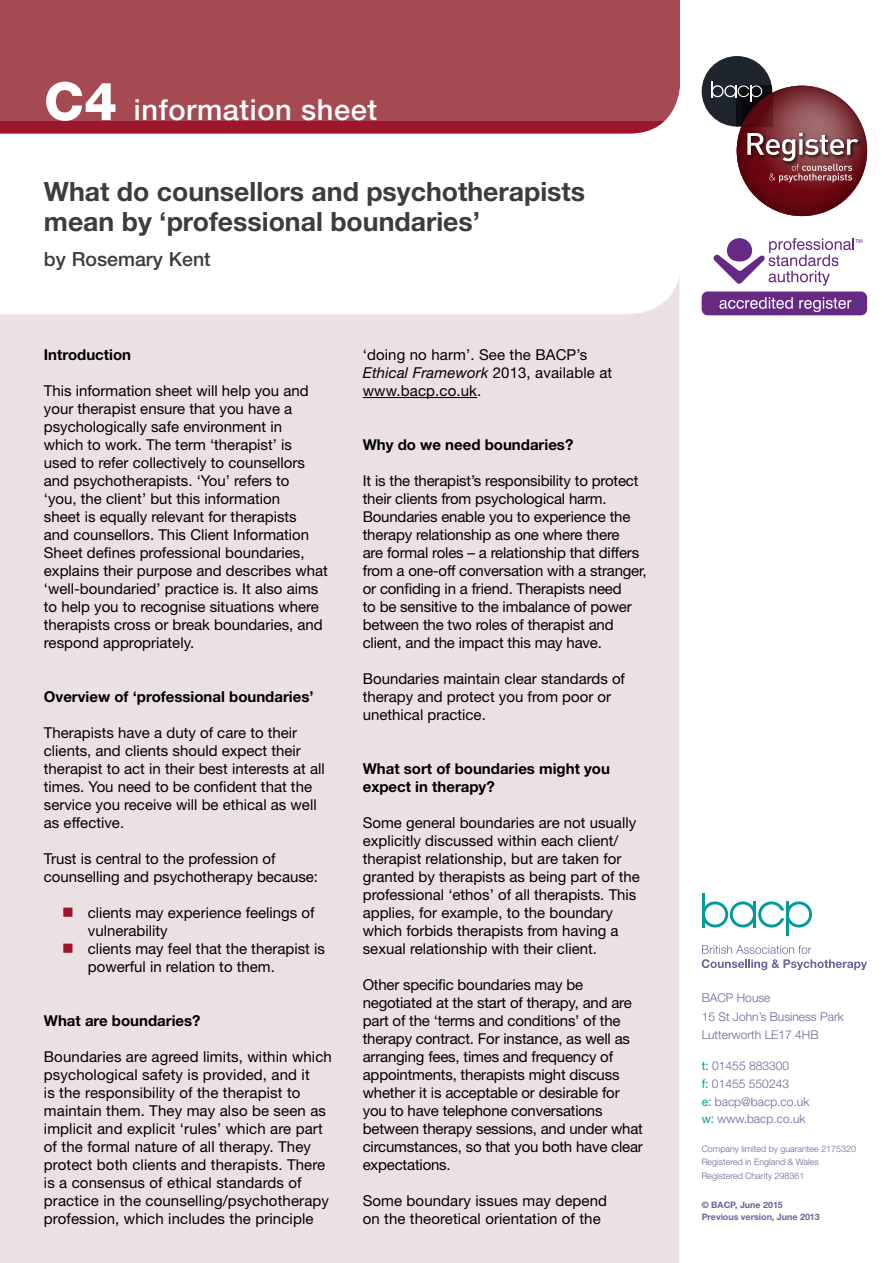
<style>
.page{position:relative;width:893px;height:1263px;background:#fff}
.page>*{position:absolute;margin:0;border:0;box-sizing:border-box;transform-origin:0 0}
.t1{font:500 29.1px "Helvetica Neue LT Std";letter-spacing:.02em;color:#fff}
.t2{font:700 26.7px/30px "Helvetica Neue LT Std";color:#3c3c3b}
.t3{font:500 19.5px "Helvetica Neue LT Std";color:#3c3c3b}
.t4{font:15px/18px "Helvetica Neue LT Std";color:#000}
.t5{font:700 15px/18px "Helvetica Neue LT Std";color:#000}
.t6{font:300 12px/17.7px "Helvetica Neue LT Std";color:#6c639a}
.t7{font:300 8.85px/13.2px "Helvetica Neue LT Std";color:#6c639a}
.t8{font:700 8.85px/12.9px "Helvetica Neue LT Std";color:#6c639a}
.t9{font:5.7px "Myriad Pro";color:#652a84}
.s1{font-weight:800;font-size:52.8px}
.s2{color:#9d162e}
.s3{font-style:italic}
.s4{font-weight:400;color:#009a9d}
</style>
<div class="page">
<svg style="left:702px;top:945px;width:165px;height:25px"></svg>
<hr style="left:786px;top:901px;width:3px;height:35px;background:#009a9d">
<hr style="left:702px;top:893px;width:3px;height:34px;background:#009a9d">
<svg style="left:705px;top:901px;width:107px;height:26px"></svg>
<div style="left:0;top:314px;width:679px;height:949px;background:#ece1e2"></div>
<hr style="left:363px;top:397px;width:114px;height:1px;background:#000">
<div style="left:0;top:0;width:679px;height:120px;background:#a54a53"></div>
<svg style="left:0;top:83px;width:680px;height:231px"></svg>
<div style="left:702px;top:56px;width:70px;height:71px;background:#1e252c;border-radius:50%"></div>
<svg style="left:737px;top:86px;width:130px;height:130px"></svg>
<img style="left:744px;top:130px;width:121px;height:37px">
<svg style="left:747px;top:133px;width:111px;height:49px"></svg>
<svg style="left:712px;top:81px;width:60px;height:45px"></svg>
<svg style="left:702px;top:238px;width:165px;height:77px"></svg>
<h1 class="t1" style="left:44px;top:92px;width:335px"><span class="s1">C4</span> information sheet</h1>
<h2 class="t2" style="left:44px;top:176px;width:543px">What do counsellors and psychotherapists mean by ‘professional boundaries’</h2>
<h3 class="t3" style="left:44px;top:248px;width:168px">by Rosemary Kent</h3>
<p class="t5" style="left:44px;top:345px;width:89px">Introduction</p>
<p class="t4" style="left:44px;top:381px;width:285px">This information sheet will help you and your therapist ensure that you have a psychologically safe environment in<br>which to work. The term ‘therapist’ is used to refer collectively to counsellors and psychotherapists. ‘You’ refers to<br>‘you, the client’ but this information<br>sheet is equally relevant for therapists<br>and counsellors. This Client Information Sheet defines professional boundaries, explains their purpose and describes what ‘well-boundaried’ practice is. It also aims to help you to recognise situations where therapists cross or break boundaries, and respond appropriately.</p>
<p class="t5" style="left:44px;top:687px;width:271px">Overview of ‘professional boundaries’</p>
<p class="t4" style="left:44px;top:723px;width:282px">Therapists have a duty of care to their clients, and clients should expect their therapist to act in their best interests at all times. You need to be confident that the service you receive will be ethical as well as effective.</p>
<p class="t4" style="left:44px;top:849px;width:276px">Trust is central to the profession of counselling and psychotherapy because:</p>
<p class="t4" style="left:88px;top:903px;width:228px;text-indent:-26px"><span class="s2">■</span> clients may experience feelings of vulnerability</p>
<p class="t4" style="left:88px;top:939px;width:238px;text-indent:-26px"><span class="s2">■</span> clients may feel that the therapist is powerful in relation to them.</p>
<p class="t5" style="left:44px;top:1011px;width:158px">What are boundaries?</p>
<p class="t4" style="left:44px;top:1047px;width:290px">Boundaries are agreed limits, within which psychological safety is provided, and it<br>is the responsibility of the therapist to maintain them. They may also be seen as implicit and explicit ‘rules’ which are part of the formal nature of all therapy. They protect both clients and therapists. There is a consensus of ethical standards of practice in the counselling/psychotherapy profession, which includes the principle</p>
<p class="t4" style="left:363px;top:345px;width:251px">‘doing no harm’. See the BACP’s<br><span class="s3">Ethical Framework</span> 2013, available at www.bacp.co.uk.</p>
<p class="t5" style="left:363px;top:435px;width:212px">Why do we need boundaries?</p>
<p class="t4" style="left:363px;top:471px;width:285px">It is the therapist’s responsibility to protect their clients from psychological harm.<br>Boundaries enable you to experience the therapy relationship as one where there<br>are formal roles – a relationship that differs from a one-off conversation with a stranger, or confiding in a friend. Therapists need<br>to be sensitive to the imbalance of power between the two roles of therapist and client, and the impact this may have.</p>
<p class="t4" style="left:363px;top:669px;width:264px">Boundaries maintain clear standards of therapy and protect you from poor or unethical practice.</p>
<p class="t5" style="left:363px;top:759px;width:249px">What sort of boundaries might you expect in therapy?</p>
<p class="t4" style="left:363px;top:813px;width:279px">Some general boundaries are not usually explicitly discussed within each client/ therapist relationship, but are taken for granted by therapists as being part of the professional ‘ethos’ of all therapists. This applies, for example, to the boundary which forbids therapists from having a sexual relationship with their client.</p>
<p class="t4" style="left:363px;top:975px;width:282px">Other specific boundaries may be negotiated at the start of therapy, and are part of the ‘terms and conditions’ of the therapy contract. For instance, as well as arranging fees, times and frequency of appointments, therapists might discuss whether it is acceptable or desirable for you to have telephone conversations between therapy sessions, and under what circumstances, so that you both have clear expectations.</p>
<p class="t4" style="left:363px;top:1191px;width:246px">Some boundary issues may depend on the theoretical orientation of the</p>
<p class="t9" style="left:855px;top:237px;width:9px">TM</p>
<p class="t6" style="left:702px;top:988px;width:144px;line-height:18.3px">BACP House<br>15 St John’s Business Park<br>Lutterworth LE17 4HB</p>
<p class="t6" style="left:702px;top:1057px;width:109px"><span class="s4">t:</span> 01455 883300<br><span class="s4">f:</span> 01455 550243<br><span class="s4">e:</span> bacp@bacp.co.uk <span class="s4">w:</span> www.bacp.co.uk</p>
<p class="t7" style="left:702px;top:1142px;width:156px">Company limited by guarantee 2175320<br>Registered in England &amp; Wales<br>Registered Charity 298361</p>
<p class="t8" style="left:702px;top:1198px;width:120px">© BACP, June 2015<br>Previous version, June 2013</p>
</div>
